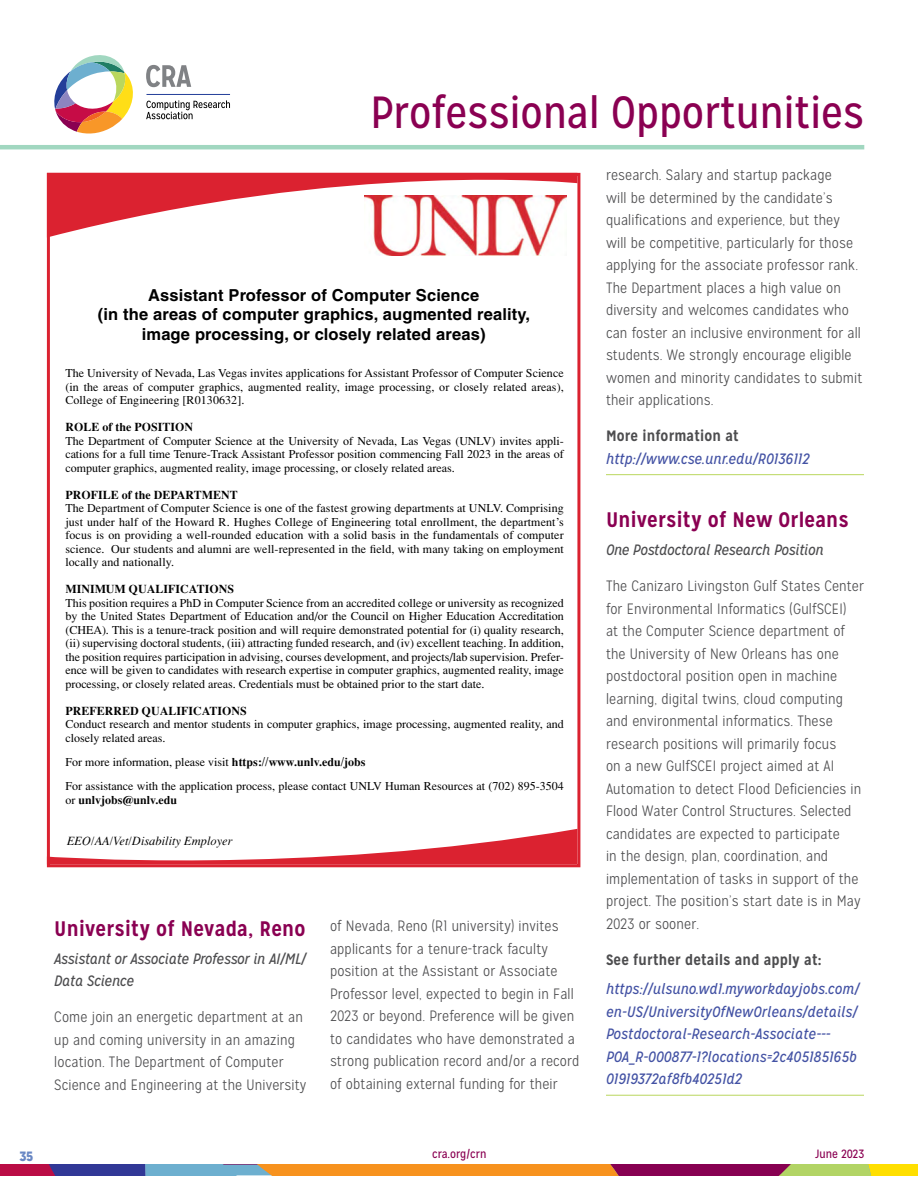
<style>
.page{position:relative;width:918px;height:1188px;background:#fff}
.page>*{position:absolute;margin:0;border:0;box-sizing:border-box;transform-origin:0 0}
.t1{font:45px "Mission Gothic";color:#8a0052}
.ADS_COLLEGE_NAME{font:700 21px "Mission Gothic";letter-spacing:.01em;color:#8a0052}
.t2{font:700 16.5px/19.5px "Helvetica";letter-spacing:.01em;color:#000;text-align:center}
.BODY{font:300 15px/22.5px "Mission Gothic";letter-spacing:.01em;color:#4d4d4f}
.ADS_LISTING_BREAK_LI{font:italic 15px/22.5px "Mission Gothic";letter-spacing:.01em;color:#4352a4}
.ADS_POSITION{font:italic 15px/22.5px "Mission Gothic";letter-spacing:-.01em;color:#4d4d4f}
.BOLD_ADS_HEADER{font:700 15px "Mission Gothic";letter-spacing:.01em;color:#4d4d4f}
.t3{font:900 13.5px "Mission Gothic";color:#6987c4}
.t4{font:italic 12.45px "Times";color:#000}
.t5{font:12px/13.5px "Times";color:#000}
.t6{font:12px "Mission Gothic";color:#8a0052}
.t7{font:700 12px "Times";color:#000}
.s1{font-weight:700;font-style:normal;color:#4d4d4f}
.s2{font-weight:700}
.s3{font-weight:400}
</style>
<div class="page">
<svg style="left:0;top:1165px;width:918px;height:10px;background:#b27451"></svg>
<hr style="left:0;top:145px;width:864px;height:4px;background:#a1d7c0">
<svg style="left:146px;top:100px;width:84px;height:19px"></svg>
<svg style="left:146px;top:65px;width:45px;height:22px"></svg>
<hr style="left:146px;top:94px;width:84px;height:1px;background:#233e99">
<svg style="left:54px;top:55px;width:79px;height:79px"></svg>
<hr style="left:606px;top:474px;width:258px;height:1px;background:#bad75d">
<hr style="left:606px;top:1095px;width:258px;height:1px;background:#bad75d">
<svg style="left:47px;top:172px;width:530px;height:66px"></svg>
<svg style="left:47px;top:829px;width:530px;height:39px"></svg>
<img style="left:365px;top:196px;width:202px;height:59px">
<h1 class="t1" style="left:370px;top:86px;width:495px">Professional Opportunities</h1>
<p class="BODY" style="left:606px;top:164px;width:258px">research. Salary and startup package<br>will be determined by the candidate’s qualifications and experience, but they will be competitive, particularly for those applying for the associate professor rank.<br>The Department places a high value on diversity and welcomes candidates who can foster an inclusive environment for all students. We strongly encourage eligible women and minority candidates to submit their applications.</p>
<p class="ADS_LISTING_BREAK_LI" style="left:606px;top:425px;width:205px"><span class="s1">More information at </span>http://www.cse.unr.edu/R0136112</p>
<p class="t2" style="left:98px;top:285px;width:434px">Assistant Professor of Computer Science<br>(in the areas of computer graphics, augmented reality, image processing, or closely related areas)</p>
<p class="t5" style="left:65px;top:366px;width:500px;text-align:justify">The University of Nevada, Las Vegas invites applications for Assistant Professor of Computer Science (in the areas of computer graphics, augmented reality, image processing, or closely related areas), College of Engineering [R0130632].</p>
<p class="t5" style="left:65px;top:420px;width:500px"><span class="s2">ROLE of the POSITION<br></span>The Department of Computer Science at the University of Nevada, Las Vegas (UNLV) invites appli&shy;cations for a full time Tenure-Track Assistant Professor position commencing Fall 2023 in the areas of computer graphics, augmented reality, image processing, or closely related areas.</p>
<p class="t5" style="left:65px;top:488px;width:500px"><span class="s2">PROFILE of the DEPARTMENT<br></span>The Department of Computer Science is one of the fastest growing departments at UNLV. Comprising just under half of the Howard R. Hughes College of Engineering total enrollment, the department’s focus is on providing a well-rounded education with a solid basis in the fundamentals of computer science. Our students and alumni are well-represented in the field, with many taking on employment locally and nationally.</p>
<p class="t5" style="left:65px;top:582px;width:500px"><span class="s2">MINIMUM QUALIFICATIONS<br></span>This position requires a PhD in Computer Science from an accredited college or university as recognized by the United States Department of Education and/or the Council on Higher Education Accreditation (CHEA). This is a tenure-track position and will require demonstrated potential for (i) quality research, (ii) supervising doctoral students, (iii) attracting funded research, and (iv) excellent teaching. In addition, the position requires participation in advising, courses development, and projects/lab supervision. Prefer&shy;ence will be given to candidates with research expertise in computer graphics, augmented reality, image processing, or closely related areas. Credentials must be obtained prior to the start date.</p>
<p class="t5" style="left:65px;top:704px;width:500px"><span class="s2">PREFERRED QUALIFICATIONS<br></span>Conduct research and mentor students in computer graphics, image processing, augmented reality, and closely related areas.</p>
<p class="t5" style="left:65px;top:750px;width:500px;line-height:24.3px">For more information, please visit <span class="s2">https://www.unlv.edu/jobs<br></span>For assistance with the application process, please contact UNLV Human Resources at (702) 895-3504</p>
<p class="t7" style="left:65px;top:792px;width:113px"><span class="s3">or</span> unlvjobs@unlv.edu</p>
<p class="ADS_COLLEGE_NAME" style="left:606px;top:507px;width:244px">University of New Orleans</p>
<p class="ADS_POSITION" style="left:606px;top:539px;width:219px">One Postdoctoral Research Position</p>
<p class="BODY" style="left:606px;top:575px;width:259px">The Canizaro Livingston Gulf States Center for Environmental Informatics (GulfSCEI)<br>at the Computer Science department of the University of New Orleans has one postdoctoral position open in machine learning, digital twins, cloud computing and environmental informatics. These research positions will primarily focus<br>on a new GulfSCEI project aimed at AI Automation to detect Flood Deficiencies in Flood Water Control Structures. Selected candidates are expected to participate<br>in the design, plan, coordination, and implementation of tasks in support of the project. The position’s start date is in May 2023 or sooner.</p>
<p class="BOLD_ADS_HEADER" style="left:606px;top:950px;width:217px">See further details and apply at:</p>
<p class="ADS_LISTING_BREAK_LI" style="left:606px;top:978px;width:255px">https://ulsuno.wd1.myworkdayjobs.com/ en-US/UniversityOfNewOrleans/details/ Postdoctoral-Research-Associate--- POA_R-000877-1?locations=2c405185165b 01919372af8fb40251d2</p>
<p class="t4" style="left:67px;top:834px;width:167px">EEO/AA/Vet/Disability Employer</p>
<p class="ADS_COLLEGE_NAME" style="left:54px;top:915px;width:253px">University of Nevada, Reno</p>
<p class="ADS_POSITION" style="left:54px;top:947px;width:253px">Assistant or Associate Professor in AI/ML/<br>Data Science</p>
<p class="BODY" style="left:54px;top:1006px;width:254px">Come join an energetic department at an up and coming university in an amazing location. The Department of Computer Science and Engineering at the University</p>
<p class="BODY" style="left:330px;top:915px;width:251px">of Nevada, Reno (R1 university) invites applicants for a tenure-track faculty position at the Assistant or Associate Professor level, expected to begin in Fall 2023 or beyond. Preference will be given to candidates who have demonstrated a strong publication record and/or a record of obtaining external funding for their</p>
<p class="t3" style="left:19px;top:1147px;width:15px">35</p>
<p class="t6" style="left:432px;top:1146px;width:56px">cra.org/crn</p>
<p class="t6" style="left:815px;top:1146px;width:51px">June 2023</p>
</div>
